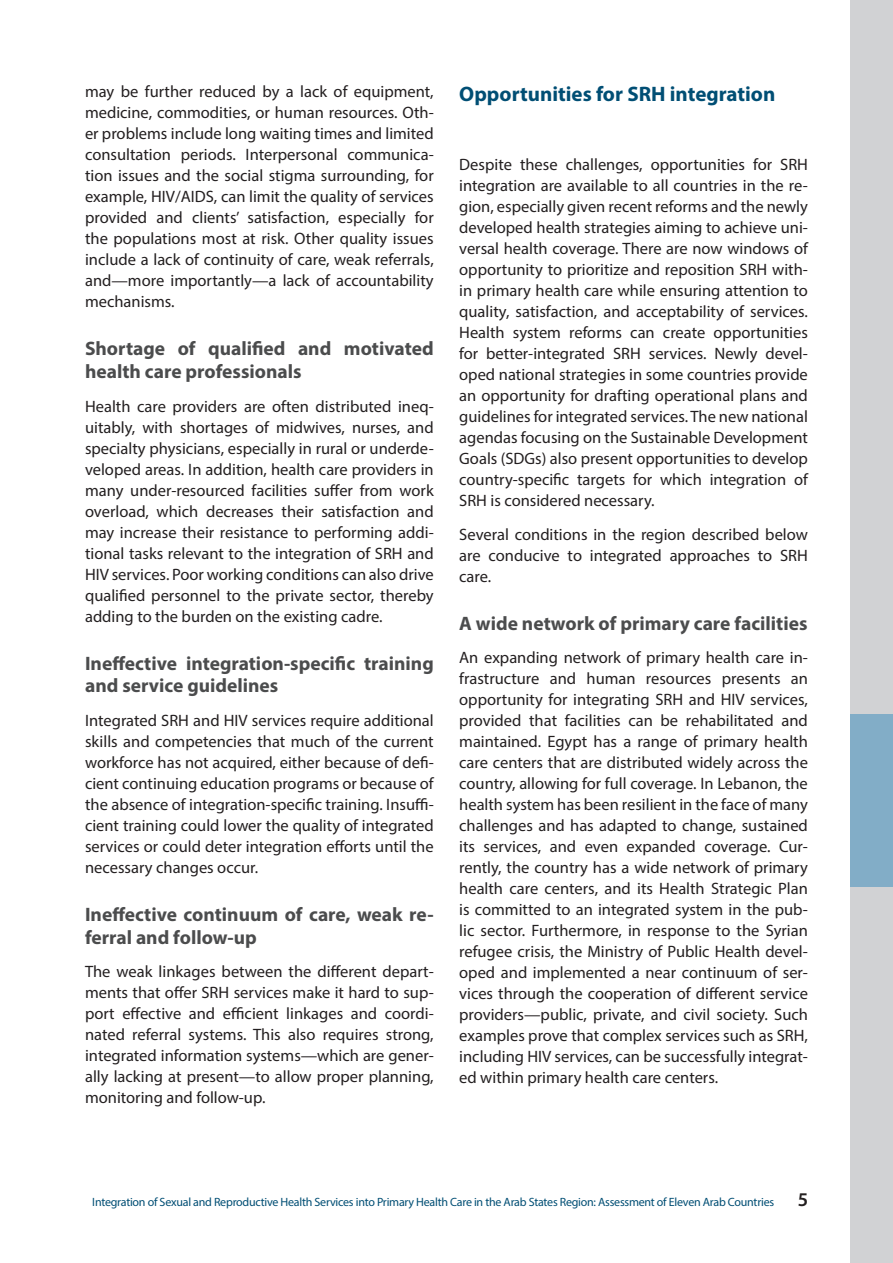
<style>
.page{position:relative;width:893px;height:1263px;background:#fff}
.page>*{position:absolute;margin:0;border:0;box-sizing:border-box;transform-origin:0 0}
.List_Paragraph{font:700 21px "Myriad Pro";color:#004e74}
.t1{font:700 19.5px/22.5px "Myriad Pro";color:#4b4c4d}
.List_Paragraph-2{font:16.5px/21px "Myriad Pro";color:#231f20;text-align:justify}
.t2{font:12px "Myriad Pro";letter-spacing:-.02em;color:#004e74}
.s1{font-weight:600;font-size:19.5px;color:#231f20}
</style>
<div class="page">
<div style="left:850px;top:0;width:43px;height:1263px;background:#d1d2d4"></div>
<div style="left:850px;top:714px;width:43px;height:173px;background:#82adc7"></div>
<p class="List_Paragraph-2" style="left:85px;top:81px;width:350px">may be further reduced by a lack of equipment, medicine, commodities, or human resources. Oth&shy;er problems include long waiting times and limited consultation periods. Interpersonal communica&shy;tion issues and the social stigma surrounding, for example, HIV/AIDS, can limit the quality of services provided and clients’ satisfaction, especially for the populations most at risk. Other quality issues include a lack of continuity of care, weak referrals, and—more importantly—a lack of accountability mechanisms.</p>
<p class="t1" style="left:85px;top:337px;width:350px">Shortage of qualified and motivated health care professionals</p>
<p class="List_Paragraph-2" style="left:85px;top:395px;width:350px">Health care providers are often distributed ineq&shy;uitably, with shortages of midwives, nurses, and specialty physicians, especially in rural or underde&shy;veloped areas. In addition, health care providers in many under-resourced facilities suffer from work overload, which decreases their satisfaction and may increase their resistance to performing addi&shy;tional tasks relevant to the integration of SRH and HIV services. Poor working conditions can also drive qualified personnel to the private sector, thereby adding to the burden on the existing cadre.</p>
<p class="t1" style="left:85px;top:651px;width:350px">Ineffective integration-specific training and service guidelines</p>
<p class="List_Paragraph-2" style="left:85px;top:710px;width:350px">Integrated SRH and HIV services require additional skills and competencies that much of the current workforce has not acquired, either because of defi&shy;cient continuing education programs or because of the absence of integration-specific training. Insuffi&shy;cient training could lower the quality of integrated services or could deter integration efforts until the necessary changes occur.</p>
<p class="t1" style="left:85px;top:903px;width:350px">Ineffective continuum of care, weak re&shy;ferral and follow-up</p>
<p class="List_Paragraph-2" style="left:85px;top:961px;width:350px">The weak linkages between the different depart&shy;ments that offer SRH services make it hard to sup&shy;port effective and efficient linkages and coordi&shy;nated referral systems. This also requires strong, integrated information systems—which are gener&shy;ally lacking at present—to allow proper planning, monitoring and follow-up.</p>
<p class="List_Paragraph" style="left:459px;top:80px;width:318px">Opportunities for SRH integration</p>
<p class="List_Paragraph-2" style="left:459px;top:154px;width:350px">Despite these challenges, opportunities for SRH integration are available to all countries in the re&shy;gion, especially given recent reforms and the newly developed health strategies aiming to achieve uni&shy;versal health coverage. There are now windows of opportunity to prioritize and reposition SRH with&shy;in primary health care while ensuring attention to quality, satisfaction, and acceptability of services.<br>Health system reforms can create opportunities for better-integrated SRH services. Newly devel&shy;oped national strategies in some countries provide an opportunity for drafting operational plans and guidelines for integrated services. The new national agendas focusing on the Sustainable Development Goals (SDGs) also present opportunities to develop country-specific targets for which integration of SRH is considered necessary.</p>
<p class="List_Paragraph-2" style="left:459px;top:523px;width:350px">Several conditions in the region described below are conducive to integrated approaches to SRH care.</p>
<p class="t1" style="left:459px;top:611px;width:350px">A wide network of primary care facilities</p>
<p class="List_Paragraph-2" style="left:459px;top:647px;width:350px">An expanding network of primary health care in&shy;frastructure and human resources presents an opportunity for integrating SRH and HIV services, provided that facilities can be rehabilitated and maintained. Egypt has a range of primary health care centers that are distributed widely across the country, allowing for full coverage. In Lebanon, the health system has been resilient in the face of many challenges and has adapted to change, sustained its services, and even expanded coverage. Cur&shy;rently, the country has a wide network of primary health care centers, and its Health Strategic Plan is committed to an integrated system in the pub&shy;lic sector. Furthermore, in response to the Syrian refugee crisis, the Ministry of Public Health devel&shy;oped and implemented a near continuum of ser&shy;vices through the cooperation of different service providers—public, private, and civil society. Such examples prove that complex services such as SRH, including HIV services, can be successfully integrat&shy;ed within primary health care centers.</p>
<p class="t2" style="left:92px;top:1194px;width:718px">Integration of Sexual and Reproductive Health Services into Primary Health Care in the Arab States Region: Assessment of Eleven Arab Countries <span class="s1">5</span></p>
</div>
